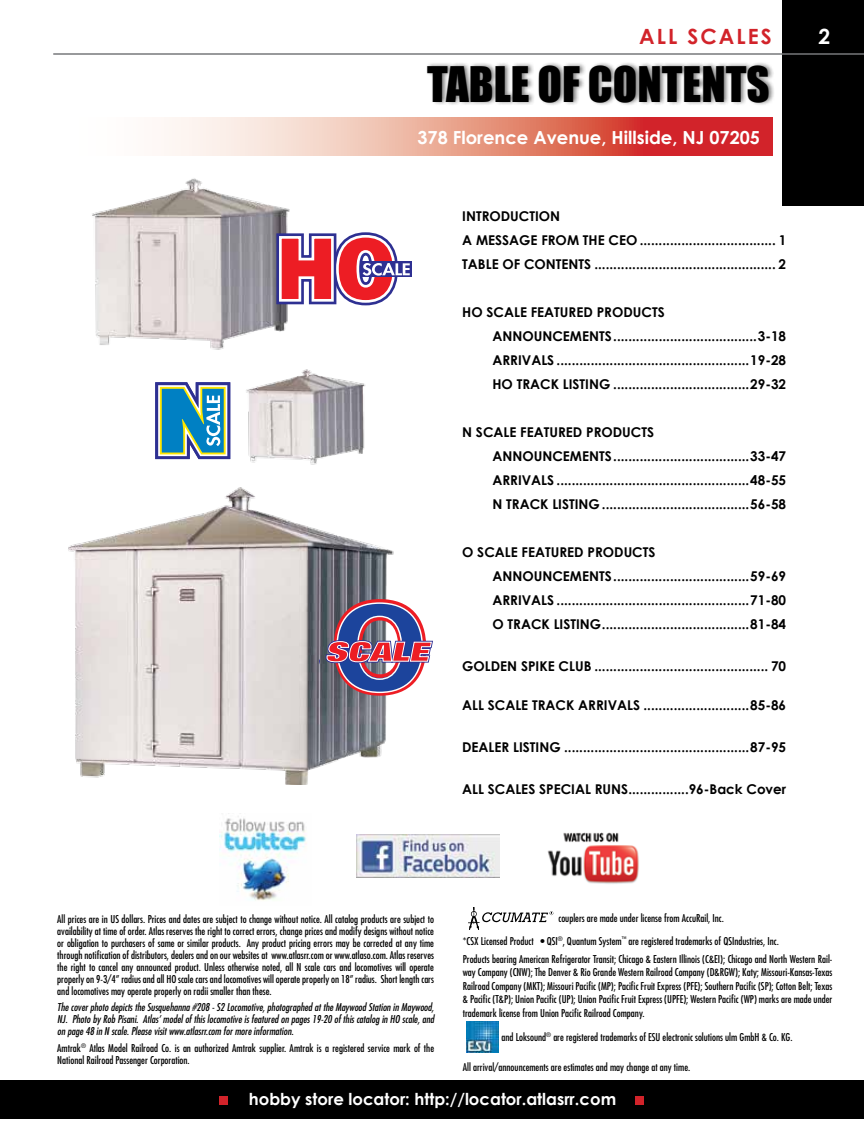
<style>
.page{position:relative;width:864px;height:1134px;background:#fff}
.page>*{position:absolute;margin:0;border:0;box-sizing:border-box;transform-origin:0 0}
.t1{font:45px "Impact";color:#000}
.t2{font:700 21px "Century Gothic";letter-spacing:.1em;color:#d2232a}
.t3{font:700 21px "Century Gothic";color:#fff}
.t4{font:700 18px "Century Gothic";color:#fff}
.t5{font:700 16.5px "Century Gothic";color:#fff}
.t6{font:700 13.5px/24px "Century Gothic";color:#000}
.t7{font:condensed 10.5px/12px "Futura";color:#000;text-align:justify}
.t8{font:italic condensed 10.5px/12px "Futura";color:#000;text-align:justify}
</style>
<div class="page">
<div style="left:0;top:1080px;width:864px;height:39px;background:#000"></div>
<div style="left:782px;top:0;width:82px;height:206px;background:#000"></div>
<hr style="left:53px;top:53px;width:811px;height:2px;background:#77787b">
<svg style="left:164px;top:117px;width:608px;height:39px;background:#e69085"></svg>
<div style="left:219px;top:1096px;width:9px;height:9px;background:#d2232a"></div>
<div style="left:635px;top:1096px;width:9px;height:9px;background:#d2232a"></div>
<div style="left:425px;top:61px;width:350px;height:46px;background:#000;opacity:.5"></div>
<img style="left:356px;top:834px;width:143px;height:43px">
<img style="left:219px;top:816px;width:87px;height:85px">
<img style="left:547px;top:832px;width:92px;height:52px">
<svg style="left:468px;top:907px;width:85px;height:22px"></svg>
<img style="left:92px;top:178px;width:198px;height:172px">
<img style="left:68px;top:487px;width:326px;height:297px">
<img style="left:241px;top:336px;width:125px;height:129px">
<div style="left:362px;top:262px;width:50px;height:15px;background:#2e3092"></div>
<svg style="left:273px;top:228px;width:137px;height:81px"></svg>
<svg style="left:155px;top:382px;width:76px;height:78px;background:#5895af"></svg>
<svg style="left:320px;top:597px;width:113px;height:101px"></svg>
<img style="left:467px;top:1021px;width:32px;height:32px">
<h2 class="t2" style="left:639px;top:23px;width:134px">ALL SCALES</h2>
<h2 class="t3" style="left:819px;top:23px;width:13px">2</h2>
<h1 class="t1" style="left:427px;top:56px;width:344px">TABLE OF CONTENTS</h1>
<h3 class="t4" style="left:418px;top:126px;width:344px">378 Florence Avenue, Hillside, NJ 07205</h3>
<p class="t6" style="left:462px;top:204px;width:325px">INTRODUCTION<br>A MESSAGE FROM THE CEO .................................... 1<br>TABLE OF CONTENTS ................................................ 2</p>
<p class="t6" style="left:492px;top:300px;width:295px;text-indent:-30px">HO SCALE FEATURED PRODUCTS ANNOUNCEMENTS......................................3-18<br>ARRIVALS ...................................................19-28<br>HO TRACK LISTING ....................................29-32</p>
<p class="t6" style="left:492px;top:420px;width:295px;text-indent:-30px">N SCALE FEATURED PRODUCTS ANNOUNCEMENTS....................................33-47<br>ARRIVALS ...................................................48-55<br>N TRACK LISTING .......................................56-58</p>
<p class="t6" style="left:492px;top:540px;width:295px;text-indent:-30px">O SCALE FEATURED PRODUCTS ANNOUNCEMENTS....................................59-69<br>ARRIVALS ...................................................71-80<br>O TRACK LISTING.......................................81-84</p>
<p class="t6" style="left:462px;top:654px;width:325px">GOLDEN SPIKE CLUB .............................................. 70</p>
<p class="t6" style="left:462px;top:693px;width:326px">ALL SCALE TRACK ARRIVALS ............................85-86</p>
<p class="t6" style="left:462px;top:735px;width:326px">DEALER LISTING .................................................87-95</p>
<p class="t6" style="left:462px;top:777px;width:326px">ALL SCALES SPECIAL RUNS................96-Back Cover</p>
<p class="t7" style="left:57px;top:913px;width:378px">All prices are in US dollars. Prices and dates are subject to change without notice. All catalog products are subject to availability at time of order. Atlas reserves the right to correct errors, change prices and modify designs without notice or obligation to purchasers of same or similar products. Any product pricing errors may be corrected at any time through notification of distributors, dealers and on our websites at www.atlasrr.com or www.atlaso.com. Atlas reserves the right to cancel any announced product. Unless otherwise noted, all N scale cars and locomotives will operate properly on 9-3/4” radius and all HO scale cars and locomotives will operate properly on 18” radius. Short length cars and locomotives may operate properly on radii smaller than these.</p>
<p class="t8" style="left:57px;top:1001px;width:378px">The cover photo depicts the Susquehanna #208 - S2 Locomotive, photographed at the Maywood Station in Maywood, NJ. Photo by Rob Pisani. Atlas’ model of this locomotive is featured on pages 19-20 of this catalog in HO scale, and on page 48 in N scale. Please visit www.atlasrr.com for more information.</p>
<p class="t7" style="left:57px;top:1042px;width:378px">Amtrak<sup>®</sup> Atlas Model Railroad Co. is an authorized Amtrak supplier. Amtrak is a registered service mark of the<br>National Railroad Passenger Corporation.</p>
<p class="t7" style="left:558px;top:912px;width:167px">couplers are made under license from AccuRail, Inc.</p>
<p class="t7" style="left:463px;top:932px;width:371px;line-height:18px">*CSX Licensed Product • QSI<sup>®</sup>, Quantum System<sup>™</sup> are registered trademarks of QSIndustries, Inc.<br>Products bearing American Refrigerator Transit; Chicago &amp; Eastern Illinois (C&amp;EI); Chicago and North Western Rail-</p>
<p class="t7" style="left:463px;top:965px;width:371px;line-height:13.5px">way Company (CNW); The Denver &amp; Rio Grande Western Railroad Company (D&amp;RGW); Katy; Missouri-Kansas-Texas Railroad Company (MKT); Missouri Pacific (MP); Pacific Fruit Express (PFE); Southern Pacific (SP); Cotton Belt; Texas &amp; Pacific (T&amp;P); Union Pacific (UP); Union Pacific Fruit Express (UPFE); Western Pacific (WP) marks are made under trademark license from Union Pacific Railroad Company.</p>
<p class="t7" style="left:502px;top:1031px;width:293px">and Loksound<sup>®</sup> are registered trademarks of ESU electronic solutions ulm GmbH &amp; Co. KG.</p>
<p class="t7" style="left:463px;top:1061px;width:229px">All arrival/announcements are estimates and may change at any time.</p>
<h3 class="t5" style="left:249px;top:1089px;width:369px">hobby store locator: http://locator.atlasrr.com</h3>
</div>
